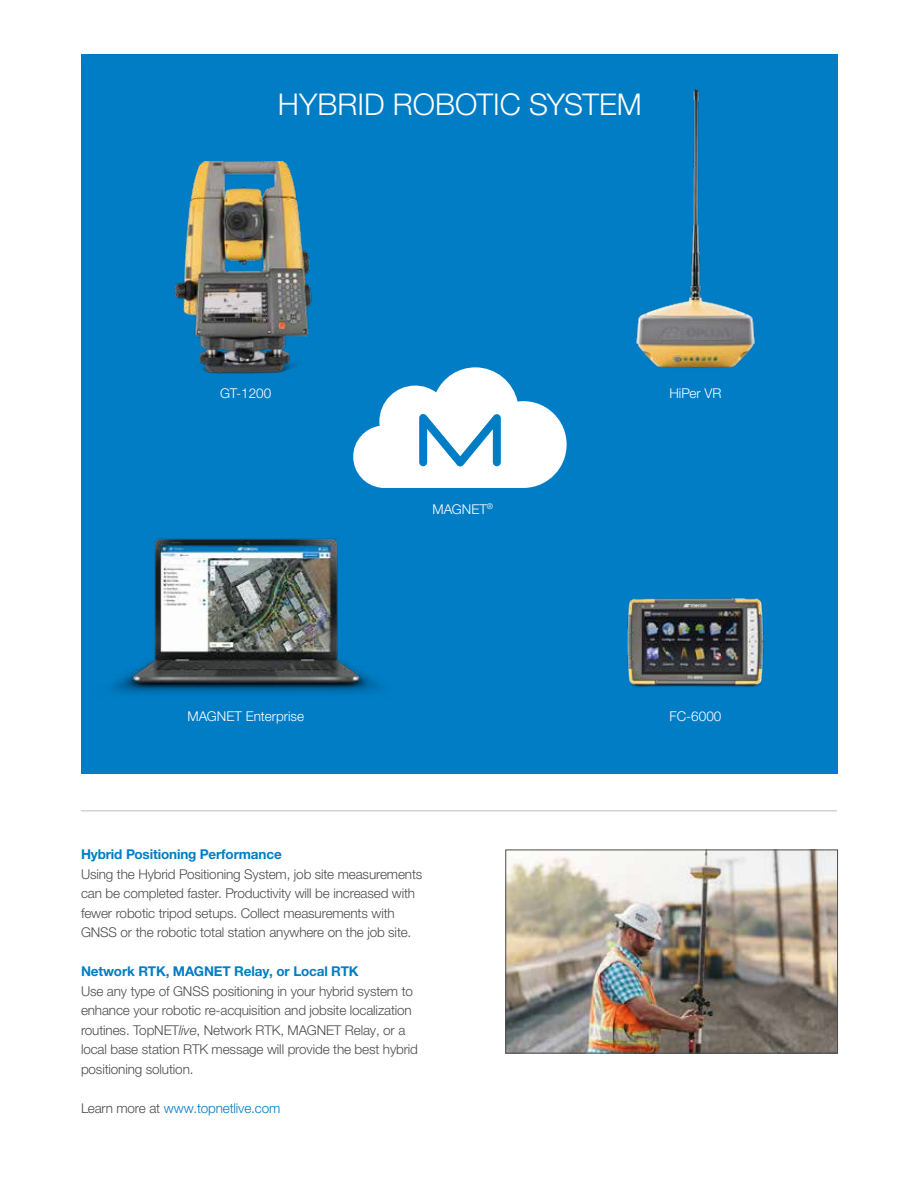
<style>
.page{position:relative;width:918px;height:1188px;background:#fff}
.page>*{position:absolute;margin:0;border:0;box-sizing:border-box;transform-origin:0 0}
.t1{font:300 30px "Helvetica Neue LTW1 G";color:#fff}
.t2{font:300 13.5px/19.5px "Helvetica Neue LTW1 G";letter-spacing:-.01em;color:#4d4d4f}
.t3{font:700 13.5px "Helvetica Neue LTW1 G";letter-spacing:-.01em;color:#007dc5}
.t4{font:300 13.5px "Helvetica Neue LTW1 G";color:#fff}
.t5{font:300 13.5px "Helvetica Neue LTW1 G";letter-spacing:-.01em;color:#007dc5}
.s1{font-style:italic}
.s2{color:#4d4d4f}
</style>
<div class="page">
<div style="left:81px;top:54px;width:757px;height:719px;background:#007dc5"></div>
<hr style="left:81px;top:810px;width:756px;height:2px;background:#d1d3d4">
<img style="left:508px;top:852px;width:328px;height:199px">
<div style="left:506px;top:850px;width:332px;height:203px;border:1px solid #4d4d4f"></div>
<svg style="left:353px;top:367px;width:214px;height:121px"></svg>
<img style="left:627px;top:598px;width:137px;height:89px">
<img style="left:111px;top:538px;width:269px;height:156px">
<img style="left:174px;top:162px;width:138px;height:212px">
<img style="left:636px;top:89px;width:120px;height:279px">
<h1 class="t1" style="left:278px;top:86px;width:365px">HYBRID ROBOTIC SYSTEM</h1>
<p class="t4" style="left:220px;top:385px;width:52px">GT-1200</p>
<p class="t4" style="left:669px;top:385px;width:53px">HiPer VR</p>
<p class="t4" style="left:432px;top:501px;width:62px">MAGNET<sup>®</sup></p>
<p class="t4" style="left:187px;top:708px;width:118px">MAGNET Enterprise</p>
<p class="t3" style="left:81px;top:846px;width:202px">Hybrid Positioning Performance</p>
<p class="t2" style="left:81px;top:864px;width:343px">Using the Hybrid Positioning System, job site measurements can be completed faster. Productivity will be increased with fewer robotic tripod setups. Collect measurements with GNSS or the robotic total station anywhere on the job site.</p>
<p class="t3" style="left:81px;top:963px;width:279px">Network RTK, MAGNET Relay, or Local RTK</p>
<p class="t2" style="left:81px;top:981px;width:339px">Use any type of GNSS positioning in your hybrid system to enhance your robotic re-acquisition and jobsite localization routines. TopNET<span class="s1">live</span>, Network RTK, MAGNET Relay, or a local base station RTK message will provide the best hybrid positioning solution.</p>
<p class="t5" style="left:81px;top:1100px;width:201px"><span class="s2">Learn more at</span> www.topnetlive.com</p>
<p class="t4" style="left:670px;top:708px;width:53px">FC-6000</p>
</div>
